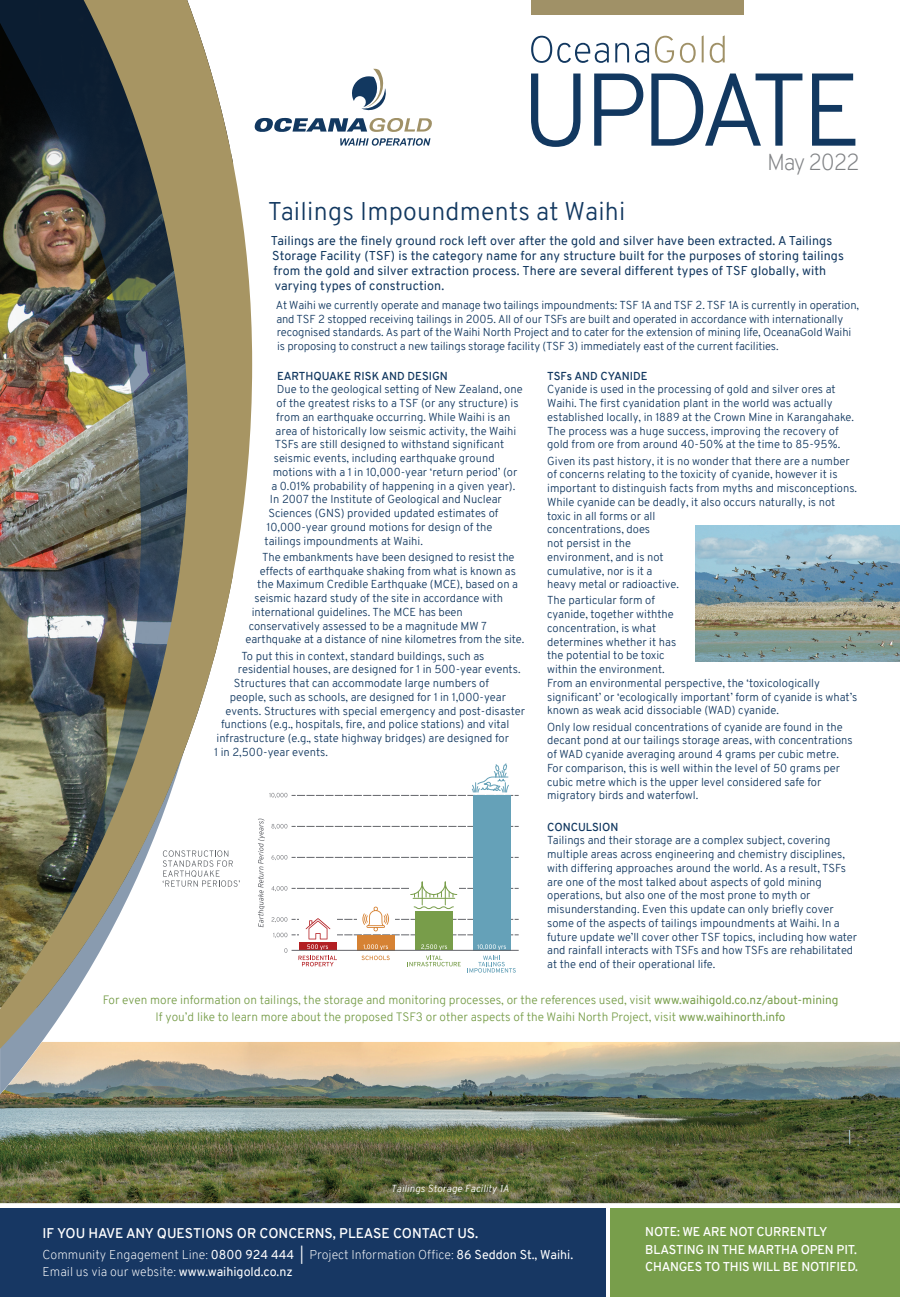
<style>
.page{position:relative;width:900px;height:1297px;background:#fff}
.page>*{position:absolute;margin:0;border:0;box-sizing:border-box;transform-origin:0 0}
.t1{font:300 25px "Overpass";letter-spacing:.01em;color:#123860}
.t2{font:200 22.5px "Overpass";letter-spacing:-.05em;color:#808285}
.t3{font:600 13.75px "Overpass";color:#fff}
.t4{font:12.5px/15px "Overpass";letter-spacing:.01em;color:#123860}
.t5{font:200 12.5px/17.5px "Overpass";color:#fff}
.t6{font:600 12.5px/17.5px "Overpass";letter-spacing:-.01em;color:#fff}
.t7{font:300 11.88px/17.5px "Overpass";color:#789e4b;text-align:center}
.t8{font:300 11.25px/13.8px "Overpass";color:#123860}
.t9{font:600 11.25px "Overpass";color:#123860}
.t10{font:italic 300 10px "Overpass";letter-spacing:.015em;color:#fff}
.s1{font-weight:400}
</style>
<div class="page">
<div style="left:0;top:1208px;width:605px;height:89px;background:#173763"></div>
<div style="left:611px;top:1208px;width:289px;height:89px;background:#789e4b"></div>
<svg style="left:352px;top:68px;width:34px;height:43px"></svg>
<svg style="left:255px;top:118px;width:177px;height:14px"></svg>
<svg style="left:340px;top:138px;width:90px;height:8px"></svg>
<svg style="left:531px;top:74px;width:49px;height:73px"></svg>
<svg style="left:594px;top:74px;width:49px;height:72px"></svg>
<svg style="left:651px;top:74px;width:151px;height:72px"></svg>
<svg style="left:812px;top:74px;width:43px;height:72px"></svg>
<svg style="left:531px;top:36px;width:78px;height:27px"></svg>
<svg style="left:615px;top:43px;width:14px;height:19px"></svg>
<svg style="left:635px;top:43px;width:14px;height:20px"></svg>
<svg style="left:655px;top:36px;width:19px;height:27px"></svg>
<svg style="left:680px;top:43px;width:16px;height:20px"></svg>
<svg style="left:702px;top:35px;width:2px;height:27px"></svg>
<svg style="left:710px;top:35px;width:15px;height:28px"></svg>
<img style="left:0;top:0;width:252px;height:1042px">
<div style="left:531px;top:0;width:213px;height:14px;background:#a09167"></div>
<img style="left:0;top:1042px;width:900px;height:161px">
<img style="left:695px;top:525px;width:205px;height:137px">
<svg style="left:269px;top:764px;width:250px;height:34px"></svg>
<svg style="left:272px;top:824px;width:247px;height:5px"></svg>
<svg style="left:272px;top:855px;width:247px;height:5px"></svg>
<div style="left:473px;top:795px;width:38px;height:155px;background:#65a1b8"></div>
<svg style="left:258px;top:819px;width:7px;height:108px"></svg>
<svg style="left:163px;top:850px;width:77px;height:37px"></svg>
<svg style="left:271px;top:881px;width:248px;height:92px"></svg>
<h2 class="t2" style="left:767px;top:146px;width:94px">May 2022</h2>
<h1 class="t1" style="left:268px;top:193px;width:359px">Tailings Impoundments at Waihi</h1>
<p class="t4" style="left:271px;top:233px;width:575px">Tailings are the finely ground rock left over after the gold and silver have been extracted. A Tailings Storage Facility (TSF) is the category name for any structure built for the purposes of storing tailings from the gold and silver extraction process. There are several different types of TSF globally, with varying types of construction.</p>
<p class="t8" style="left:276px;top:298px;width:585px">At Waihi we currently operate and manage two tailings impoundments: TSF 1A and TSF 2. TSF 1A is currently in operation, and TSF 2 stopped receiving tailings in 2005. All of our TSFs are built and operated in accordance with internationally recognised standards. As part of the Waihi North Project and to cater for the extension of mining life, OceanaGold Waihi is proposing to construct a new tailings storage facility (TSF 3) immediately east of the current facilities.</p>
<p class="t9" style="left:277px;top:368px;width:172px">EARTHQUAKE RISK AND DESIGN</p>
<p class="t8" style="left:277px;top:383px;width:247px">Due to the geological setting of New Zealand, one</p>
<p class="t8" style="left:277px;top:396px;width:243px">of the greatest risks to a TSF (or any structure) is</p>
<p class="t8" style="left:276px;top:410px;width:236px">from an earthquake occurring. While Waihi is an</p>
<p class="t8" style="left:276px;top:424px;width:242px">area of historically low seismic activity, the Waihi</p>
<p class="t8" style="left:275px;top:438px;width:231px">TSFs are still designed to withstand significant</p>
<p class="t8" style="left:274px;top:451px;width:222px">seismic events, including earthquake ground</p>
<p class="t8" style="left:273px;top:465px;width:246px">motions with a 1 in 10,000-year ‘return period’ (or</p>
<p class="t8" style="left:271px;top:479px;width:245px">a 0.01% probability of happening in a given year).</p>
<p class="t8" style="left:270px;top:493px;width:233px">In 2007 the Institute of Geological and Nuclear</p>
<p class="t8" style="left:268px;top:506px;width:232px">Sciences (GNS) provided updated estimates of</p>
<p class="t8" style="left:267px;top:520px;width:227px">10,000-year ground motions for design of the</p>
<p class="t8" style="left:265px;top:534px;width:160px">tailings impoundments at Waihi.</p>
<p class="t8" style="left:262px;top:550px;width:254px">The embankments have been designed to resist the</p>
<p class="t8" style="left:260px;top:564px;width:258px">effects of earthquake shaking from what is known as</p>
<p class="t8" style="left:257px;top:578px;width:262px">the Maximum Credible Earthquake (MCE), based on a</p>
<p class="t8" style="left:255px;top:591px;width:250px">seismic hazard study of the site in accordance with</p>
<p class="t8" style="left:252px;top:605px;width:213px">international guidelines. The MCE has been</p>
<p class="t8" style="left:249px;top:619px;width:240px">conservatively assessed to be a magnitude MW 7</p>
<p class="t8" style="left:246px;top:633px;width:280px">earthquake at a distance of nine kilometres from the site.</p>
<p class="t8" style="left:241px;top:649px;width:244px">To put this in context, standard buildings, such as</p>
<p class="t8" style="left:238px;top:663px;width:284px">residential houses, are designed for 1 in 500-year events.</p>
<p class="t8" style="left:234px;top:676px;width:257px">Structures that can accommodate large numbers of</p>
<p class="t8" style="left:230px;top:690px;width:278px">people, such as schools, are designed for 1 in 1,000-year</p>
<p class="t8" style="left:226px;top:704px;width:301px">events. Structures with special emergency and post-disaster</p>
<p class="t8" style="left:221px;top:717px;width:290px">functions (e.g., hospitals, fire, and police stations) and vital</p>
<p class="t8" style="left:217px;top:731px;width:294px">infrastructure (e.g., state highway bridges) are designed for</p>
<p class="t8" style="left:214px;top:745px;width:115px">1 in 2,500-year events.</p>
<p class="t9" style="left:547px;top:368px;width:102px">TSFs AND CYANIDE</p>
<p class="t8" style="left:547px;top:382px;width:308px">Cyanide is used in the processing of gold and silver ores at Waihi. The first cyanidation plant in the world was actually established locally, in 1889 at the Crown Mine in Karangahake.<br>The process was a huge success, improving the recovery of gold from ore from around 40-50% at the time to 85-95%.</p>
<p class="t8" style="left:547px;top:454px;width:311px">Given its past history, it is no wonder that there are a number of concerns relating to the toxicity of cyanide, however it is important to distinguish facts from myths and misconceptions.<br>While cyanide can be deadly, it also occurs naturally, is not toxic in all forms or all<br>concentrations, does<br>not persist in the<br>environment, and is not<br>cumulative, nor is it a<br>heavy metal or radioactive.</p>
<p class="t8" style="left:547px;top:594px;width:312px">The particular form of<br>cyanide, together withthe<br>concentration, is what<br>determines whether it has<br>the potential to be toxic<br>within the environment.<br>From an environmental perspective, the ‘toxicologically significant’ or ‘ecologically important’ form of cyanide is what’s known as weak acid dissociable (WAD) cyanide.</p>
<p class="t8" style="left:547px;top:720px;width:307px">Only low residual concentrations of cyanide are found in the decant pond at our tailings storage areas, with concentrations of WAD cyanide averaging around 4 grams per cubic metre.<br>For comparison, this is well within the level of 50 grams per cubic metre which is the upper level considered safe for migratory birds and waterfowl.</p>
<p class="t9" style="left:547px;top:819px;width:73px">CONCULSION</p>
<p class="t8" style="left:547px;top:834px;width:311px">Tailings and their storage are a complex subject, covering multiple areas across engineering and chemistry disciplines, with differing approaches around the world. As a result, TSFs are one of the most talked about aspects of gold mining operations, but also one of the most prone to myth or misunderstanding. Even this update can only briefly cover some of the aspects of tailings impoundments at Waihi. In a future update we’ll cover other TSF topics, including how water and rainfall interacts with TSFs and how TSFs are rehabilitated at the end of their operational life.</p>
<p class="t7" style="left:103px;top:991px;width:737px">For even more information on tailings, the storage and monitoring processes, or the references used, visit <span class="s1">www.waihigold.co.nz/about-mining<br></span>If you’d like to learn more about the proposed TSF3 or other aspects of the Waihi North Project, visit <span class="s1">www.waihinorth.info</span></p>
<p class="t10" style="left:391px;top:1181px;width:120px">Tailings Storage Facility 1A</p>
<p class="t3" style="left:43px;top:1223px;width:437px">IF YOU HAVE ANY QUESTIONS OR CONCERNS, PLEASE CONTACT US.</p>
<p class="t5" style="left:43px;top:1246px;width:532px">Community Engagement Line: <span class="s1">0800 924 444 |</span> Project Information Office: <span class="s1">86 Seddon St., Waihi.<br></span>Email us via our website: <span class="s1">www.waihigold.co.nz</span></p>
<p class="t6" style="left:645px;top:1223px;width:214px">NOTE: WE ARE NOT CURRENTLY<br>BLASTING IN THE MARTHA OPEN PIT.<br>CHANGES TO THIS WILL BE NOTIFIED.</p>
</div>
